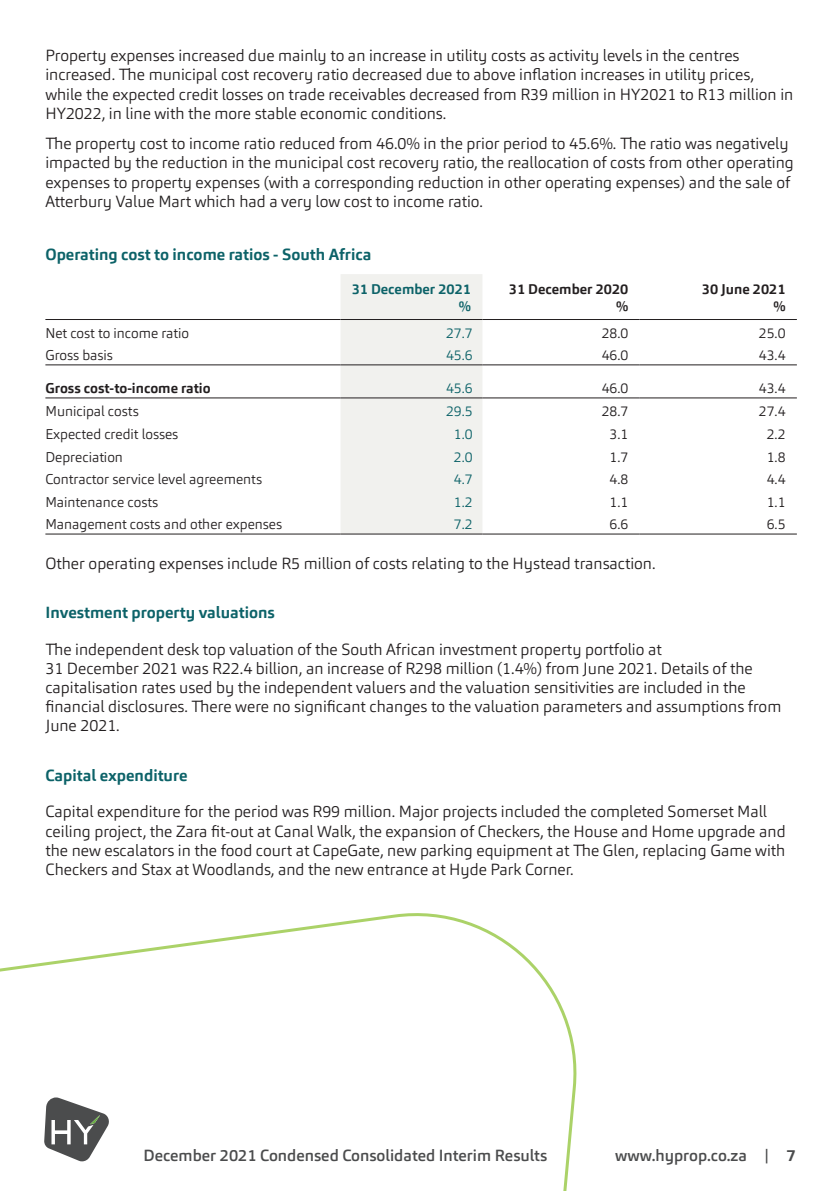
<style>
.page{position:relative;width:840px;height:1191px;background:#fff}
.page>*{position:absolute;margin:0;border:0;box-sizing:border-box;transform-origin:0 0}
.body_text_8pt_2021{font:300 16px/19.2px "Carnac W03";color:#231f20}
.t1{font:500 16px "Carnac W03";color:#4b4c4d}
.subhead_2_teal_2021{font:700 16px "Carnac W03";color:#0c6268}
.table_heading_2021{font:700 16px "Carnac W03";color:#0c6268}
.finstats_2021_left{font:300 14px "Carnac W03";color:#231f20}
.Finstats_2021_right{font:300 14px "Carnac W03";color:#231f20}
.Finstats_2021_right-2{font:300 14px "Carnac W03";color:#0c6268}
.finstats_2021_left-2{font:700 14px "Carnac W03";color:#231f20}
.finstats_2021_left_b{font:700 14px "Carnac W03";color:#231f20}
.finstats_2021_left-3{font:700 14px "Carnac W03";color:#0c6268}
.s1{font-weight:700}
</style>
<div class="page">
<svg style="left:0;top:913px;width:577px;height:278px"></svg>
<div style="left:340px;top:274px;width:142px;height:259px;background:#f1f1ee"></div>
<hr style="left:45px;top:364px;width:295px;height:1px;background:#231f20">
<hr style="left:340px;top:364px;width:142px;height:1px;background:#231f20">
<hr style="left:482px;top:364px;width:157px;height:1px;background:#231f20">
<hr style="left:639px;top:364px;width:157px;height:1px;background:#231f20">
<hr style="left:45px;top:397px;width:295px;height:1px;background:#231f20">
<hr style="left:340px;top:397px;width:142px;height:1px;background:#231f20">
<hr style="left:482px;top:397px;width:157px;height:1px;background:#231f20">
<hr style="left:639px;top:397px;width:157px;height:1px;background:#231f20">
<hr style="left:45px;top:533px;width:295px;height:1px;background:#231f20">
<hr style="left:340px;top:533px;width:142px;height:1px;background:#231f20">
<hr style="left:482px;top:533px;width:157px;height:1px;background:#231f20">
<hr style="left:639px;top:533px;width:157px;height:1px;background:#231f20">
<hr style="left:45px;top:319px;width:295px;height:1px;background:#231f20">
<hr style="left:340px;top:319px;width:142px;height:1px;background:#231f20">
<hr style="left:482px;top:319px;width:157px;height:1px;background:#231f20">
<hr style="left:639px;top:319px;width:157px;height:1px;background:#231f20">
<p class="body_text_8pt_2021" style="left:45px;top:46px;width:749px">Property expenses increased due mainly to an increase in utility costs as activity levels in the centres increased. The municipal cost recovery ratio decreased due to above inflation increases in utility prices, while the expected credit losses on trade receivables decreased from R39 million in HY2021 to R13 million in HY2022, in line with the more stable economic conditions.</p>
<p class="body_text_8pt_2021" style="left:45px;top:134px;width:749px">The property cost to income ratio reduced from 46.0% in the prior period to 45.6%. The ratio was negatively impacted by the reduction in the municipal cost recovery ratio, the reallocation of costs from other operating expenses to property expenses (with a corresponding reduction in other operating expenses) and the sale of Atterbury Value Mart which had a very low cost to income ratio.</p>
<p class="table_heading_2021" style="left:45px;top:244px;width:327px">Operating cost to income ratios - South Africa</p>
<p class="finstats_2021_left-3" style="left:351px;top:280px;width:121px">31 December 2021</p>
<p class="finstats_2021_left-3" style="left:458px;top:297px;width:14px">%</p>
<p class="finstats_2021_left-2" style="left:508px;top:280px;width:121px">31 December 2020</p>
<p class="finstats_2021_left-2" style="left:615px;top:297px;width:14px">%</p>
<p class="finstats_2021_left-2" style="left:701px;top:280px;width:85px">30 June 2021</p>
<p class="finstats_2021_left-2" style="left:772px;top:297px;width:14px">%</p>
<p class="finstats_2021_left" style="left:45px;top:324px;width:145px">Net cost to income ratio</p>
<p class="Finstats_2021_right-2" style="left:446px;top:324px;width:28px">27.7</p>
<p class="Finstats_2021_right" style="left:601px;top:324px;width:28px">28.0</p>
<p class="Finstats_2021_right" style="left:758px;top:324px;width:28px">25.0</p>
<p class="finstats_2021_left" style="left:45px;top:346px;width:69px">Gross basis</p>
<p class="Finstats_2021_right-2" style="left:446px;top:346px;width:28px">45.6</p>
<p class="Finstats_2021_right" style="left:601px;top:346px;width:28px">46.0</p>
<p class="Finstats_2021_right" style="left:758px;top:346px;width:28px">43.4</p>
<p class="finstats_2021_left_b" style="left:45px;top:379px;width:167px">Gross cost-to-income ratio</p>
<p class="Finstats_2021_right-2" style="left:446px;top:379px;width:28px">45.6</p>
<p class="Finstats_2021_right" style="left:601px;top:379px;width:28px">46.0</p>
<p class="Finstats_2021_right" style="left:758px;top:379px;width:28px">43.4</p>
<p class="finstats_2021_left" style="left:45px;top:402px;width:95px">Municipal costs</p>
<p class="Finstats_2021_right-2" style="left:446px;top:402px;width:28px">29.5</p>
<p class="Finstats_2021_right" style="left:601px;top:402px;width:28px">28.7</p>
<p class="Finstats_2021_right" style="left:758px;top:402px;width:28px">27.4</p>
<p class="finstats_2021_left" style="left:45px;top:425px;width:134px">Expected credit losses</p>
<p class="Finstats_2021_right-2" style="left:453px;top:425px;width:20px">1.0</p>
<p class="Finstats_2021_right" style="left:609px;top:425px;width:20px">3.1</p>
<p class="Finstats_2021_right" style="left:766px;top:425px;width:20px">2.2</p>
<p class="finstats_2021_left" style="left:45px;top:448px;width:79px">Depreciation</p>
<p class="Finstats_2021_right-2" style="left:453px;top:448px;width:20px">2.0</p>
<p class="Finstats_2021_right" style="left:609px;top:448px;width:20px">1.7</p>
<p class="Finstats_2021_right" style="left:766px;top:448px;width:20px">1.8</p>
<p class="finstats_2021_left" style="left:45px;top:470px;width:218px">Contractor service level agreements</p>
<p class="Finstats_2021_right-2" style="left:453px;top:470px;width:20px">4.7</p>
<p class="Finstats_2021_right" style="left:609px;top:470px;width:20px">4.8</p>
<p class="Finstats_2021_right" style="left:766px;top:470px;width:20px">4.4</p>
<p class="finstats_2021_left" style="left:45px;top:493px;width:114px">Maintenance costs</p>
<p class="Finstats_2021_right-2" style="left:453px;top:493px;width:20px">1.2</p>
<p class="Finstats_2021_right" style="left:609px;top:493px;width:20px">1.1</p>
<p class="Finstats_2021_right" style="left:766px;top:493px;width:20px">1.1</p>
<p class="finstats_2021_left" style="left:45px;top:515px;width:238px">Management costs and other expenses</p>
<p class="Finstats_2021_right-2" style="left:453px;top:515px;width:20px">7.2</p>
<p class="Finstats_2021_right" style="left:609px;top:515px;width:20px">6.6</p>
<p class="Finstats_2021_right" style="left:766px;top:515px;width:20px">6.5</p>
<p class="body_text_8pt_2021" style="left:45px;top:553px;width:611px">Other operating expenses include R5 million of costs relating to the Hystead transaction.</p>
<p class="subhead_2_teal_2021" style="left:45px;top:602px;width:231px">Investment property valuations</p>
<p class="body_text_8pt_2021" style="left:45px;top:639px;width:737px">The independent desk top valuation of the South African investment property portfolio at<br>31 December 2021 was R22.4 billion, an increase of R298 million (1.4%) from June 2021. Details of the capitalisation rates used by the independent valuers and the valuation sensitivities are included in the financial disclosures. There were no significant changes to the valuation parameters and assumptions from June 2021.</p>
<p class="subhead_2_teal_2021" style="left:45px;top:765px;width:143px">Capital expenditure</p>
<p class="body_text_8pt_2021" style="left:45px;top:802px;width:741px">Capital expenditure for the period was R99 million. Major projects included the completed Somerset Mall ceiling project, the Zara fit-out at Canal Walk, the expansion of Checkers, the House and Home upgrade and the new escalators in the food court at CapeGate, new parking equipment at The Glen, replacing Game with Checkers and Stax at Woodlands, and the new entrance at Hyde Park Corner.</p>
<p class="t1" style="left:143px;top:1145px;width:405px">December 2021 Condensed Consolidated Interim Results</p>
<p class="t1" style="left:614px;top:1145px;width:182px">www.hyprop.co.za | <span class="s1">7</span></p>
</div>
